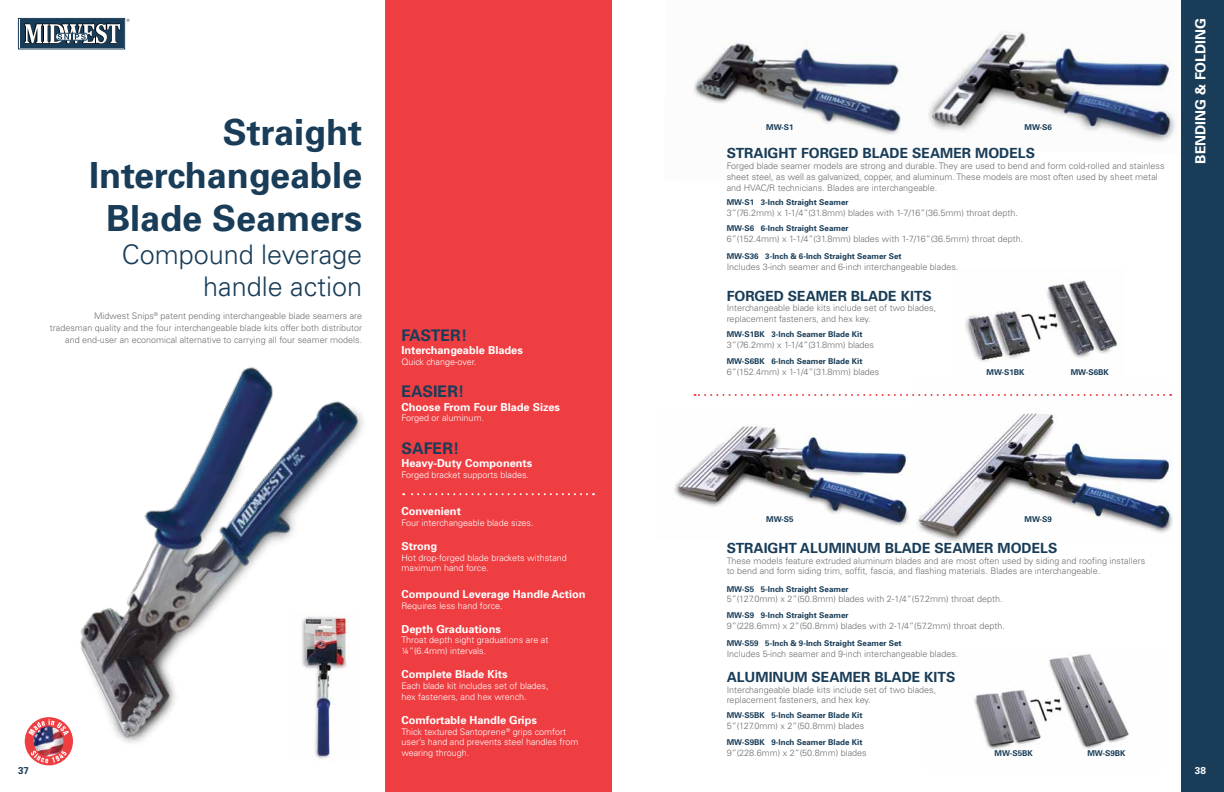
<style>
.page{position:relative;width:1224px;height:792px;background:#fff}
.page>*{position:absolute;margin:0;border:0;box-sizing:border-box;transform-origin:0 0}
.t1{font:700 36px/43.2px "Univers";color:#193d58;text-align:right}
.t2{font:300 27px/32.4px "Univers";color:#193d58;text-align:right}
.t3{font:700 16px "Univers";color:#193d58}
.t4{font:700 14px "Univers";color:#193d58}
.t5{font:700 14px "Univers";color:#fff}
.t6{font:700 11px "Univers";color:#fff}
.t7{font:700 10px "Univers";color:#193d58}
.t8{font:700 10px "Univers";color:#fff}
.t9{font:300 9px/10.8px "Univers";color:#6d6e71}
.t10{font:300 9px/10.8px "Univers";color:#fff}
.t11{font:700 8px "Univers";color:#193d58}
</style>
<div class="page">
<img style="left:694px;top:42px;width:207px;height:93px">
<img style="left:928px;top:0;width:254px;height:154px">
<div style="left:1182px;top:0;width:42px;height:792px;background:#193d58"></div>
<img style="left:974px;top:654px;width:155px;height:96px">
<img style="left:674px;top:424px;width:235px;height:102px">
<img style="left:917px;top:394px;width:255px;height:148px">
<img style="left:24px;top:367px;width:340px;height:399px">
<div style="left:385px;top:0;width:227px;height:792px;background:#ef3e42"></div>
<svg style="left:403px;top:493px;width:184px;height:2px"></svg>
<img style="left:965px;top:280px;width:152px;height:82px">
<svg style="left:695px;top:394px;width:469px;height:2px"></svg>
<img style="left:292px;top:612px;width:64px;height:149px">
<div style="left:25px;top:717px;width:48px;height:48px;background:#ef3e42;border-radius:50%"></div>
<img style="left:34px;top:727px;width:30px;height:29px;border-radius:15px">
<svg style="left:28px;top:719px;width:41px;height:17px"></svg>
<svg style="left:30px;top:750px;width:37px;height:13px"></svg>
<div style="left:18px;top:18px;width:107px;height:31px;border:1px solid #193d58"></div>
<div style="left:20px;top:20px;width:104px;height:28px;background:#193d58"></div>
<svg style="left:24px;top:23px;width:96px;height:21px"></svg>
<h1 class="t1" style="left:89px;top:109px;width:275px">Straight<br>Interchangeable<br>Blade Seamers</h1>
<h2 class="t2" style="left:122px;top:237px;width:242px">Compound leverage handle action</h2>
<p class="t9" style="left:50px;top:310px;width:314px;line-height:12px;text-align:right">Midwest Snips<sup>®</sup> patent pending interchangeable blade seamers are tradesman quality and the four interchangeable blade kits offer both distributor and end-user an economical alternative to carrying all four seamer models.</p>
<h3 class="t3" style="left:401px;top:325px;width:67px">FASTER!</h3>
<p class="t6" style="left:401px;top:343px;width:123px">Interchangeable Blades</p>
<p class="t10" style="left:401px;top:356px;width:77px">Quick change-over.</p>
<h3 class="t3" style="left:401px;top:381px;width:64px">EASIER!</h3>
<p class="t6" style="left:401px;top:400px;width:160px">Choose From Four Blade Sizes</p>
<p class="t10" style="left:401px;top:413px;width:84px">Forged or aluminum.</p>
<h3 class="t3" style="left:401px;top:438px;width:59px">SAFER!</h3>
<p class="t6" style="left:401px;top:456px;width:132px">Heavy-Duty Components</p>
<p class="t10" style="left:401px;top:469px;width:129px">Forged bracket supports blades.</p>
<p class="t6" style="left:401px;top:504px;width:61px">Convenient</p>
<p class="t10" style="left:401px;top:517px;width:134px">Four interchangeable blade sizes.</p>
<p class="t6" style="left:401px;top:539px;width:37px">Strong</p>
<p class="t10" style="left:401px;top:552px;width:167px">Hot drop-forged blade brackets withstand maximum hand force.</p>
<p class="t6" style="left:401px;top:587px;width:186px">Compound Leverage Handle Action</p>
<p class="t10" style="left:401px;top:600px;width:103px">Requires less hand force.</p>
<p class="t6" style="left:401px;top:622px;width:101px">Depth Graduations</p>
<p class="t10" style="left:401px;top:635px;width:148px">Throat depth sight graduations are at ¼”(6.4mm) intervals.</p>
<p class="t6" style="left:401px;top:667px;width:108px">Complete Blade Kits</p>
<p class="t10" style="left:401px;top:680px;width:149px">Each blade kit includes set of blades, hex fasteners, and hex wrench.</p>
<p class="t6" style="left:401px;top:713px;width:137px">Comfortable Handle Grips</p>
<p class="t10" style="left:401px;top:726px;width:179px">Thick textured Santoprene<sup>®</sup> grips comfort user’s hand and prevents steel handles from wearing through.</p>
<p class="t11" style="left:766px;top:122px;width:29px">MW-S1</p>
<p class="t11" style="left:1024px;top:122px;width:29px">MW-S6</p>
<h3 class="t4" style="left:727px;top:144px;width:310px">STRAIGHT FORGED BLADE SEAMER MODELS</h3>
<p class="t9" style="left:727px;top:160px;width:439px">Forged blade seamer models are strong and durable. They are used to bend and form cold-rolled and stainless sheet steel, as well as galvanized, copper, and aluminum. These models are most often used by sheet metal and HVAC/R technicians. Blades are interchangeable.</p>
<p class="t11" style="left:727px;top:197px;width:123px">MW-S1 3-Inch Straight Seamer</p>
<p class="t9" style="left:727px;top:207px;width:293px">3”(76.2mm) x 1-1/4”(31.8mm) blades with 1-7/16”(36.5mm) throat depth.</p>
<p class="t11" style="left:727px;top:223px;width:123px">MW-S6 6-Inch Straight Seamer</p>
<p class="t9" style="left:727px;top:233px;width:298px">6”(152.4mm) x 1-1/4”(31.8mm) blades with 1-7/16”(36.5mm) throat depth.</p>
<p class="t11" style="left:727px;top:251px;width:177px">MW-S36 3-Inch &amp; 6-Inch Straight Seamer Set</p>
<p class="t9" style="left:727px;top:261px;width:233px">Includes 3-inch seamer and 6-inch interchangeable blades.</p>
<h3 class="t4" style="left:727px;top:287px;width:207px">FORGED SEAMER BLADE KITS</h3>
<p class="t9" style="left:727px;top:303px;width:211px">Interchangeable blade kits include set of two blades, replacement fasteners, and hex key.</p>
<p class="t11" style="left:727px;top:329px;width:137px">MW-S1BK 3-Inch Seamer Blade Kit</p>
<p class="t9" style="left:727px;top:339px;width:149px">3”(76.2mm) x 1-1/4”(31.8mm) blades</p>
<p class="t11" style="left:727px;top:356px;width:137px">MW-S6BK 6-Inch Seamer Blade Kit</p>
<p class="t9" style="left:727px;top:366px;width:154px">6”(152.4mm) x 1-1/4”(31.8mm) blades</p>
<p class="t11" style="left:986px;top:367px;width:40px">MW-S1BK</p>
<p class="t11" style="left:1071px;top:367px;width:40px">MW-S6BK</p>
<h3 class="t5" style="left:1192px;top:164px;width:146px;rotate:-90deg">BENDING &amp; FOLDING</h3>
<p class="t11" style="left:766px;top:514px;width:29px">MW-S5</p>
<p class="t11" style="left:1024px;top:514px;width:29px">MW-S9</p>
<h3 class="t4" style="left:727px;top:539px;width:332px">STRAIGHT ALUMINUM BLADE SEAMER MODELS</h3>
<p class="t9" style="left:727px;top:555px;width:420px">These models feature extruded aluminum blades and are most often used by siding and roofing installers to bend and form siding trim, soffit, fascia, and flashing materials. Blades are interchangeable.</p>
<p class="t11" style="left:727px;top:584px;width:123px">MW-S5 5-Inch Straight Seamer</p>
<p class="t9" style="left:727px;top:594px;width:277px">5”(127.0mm) x 2”(50.8mm) blades with 2-1/4”(57.2mm) throat depth.</p>
<p class="t11" style="left:727px;top:610px;width:123px">MW-S9 9-Inch Straight Seamer</p>
<p class="t9" style="left:727px;top:620px;width:280px">9”(228.6mm) x 2”(50.8mm) blades with 2-1/4”(57.2mm) throat depth.</p>
<p class="t11" style="left:727px;top:638px;width:177px">MW-S59 5-Inch &amp; 9-Inch Straight Seamer Set</p>
<p class="t9" style="left:727px;top:648px;width:233px">Includes 5-inch seamer and 9-inch interchangeable blades.</p>
<h3 class="t4" style="left:727px;top:668px;width:230px">ALUMINUM SEAMER BLADE KITS</h3>
<p class="t9" style="left:727px;top:684px;width:211px">Interchangeable blade kits include set of two blades, replacement fasteners, and hex key.</p>
<p class="t11" style="left:727px;top:711px;width:137px">MW-S5BK 5-Inch Seamer Blade Kit</p>
<p class="t9" style="left:727px;top:720px;width:139px">5”(127.0mm) x 2”(50.8mm) blades</p>
<p class="t11" style="left:727px;top:737px;width:137px">MW-S9BK 9-Inch Seamer Blade Kit</p>
<p class="t9" style="left:727px;top:747px;width:142px">9”(228.6mm) x 2”(50.8mm) blades</p>
<p class="t11" style="left:995px;top:748px;width:40px">MW-S5BK</p>
<p class="t11" style="left:1087px;top:748px;width:40px">MW-S9BK</p>
<p class="t7" style="left:18px;top:764px;width:13px">37</p>
<p class="t8" style="left:1195px;top:764px;width:13px">38</p>
</div>
